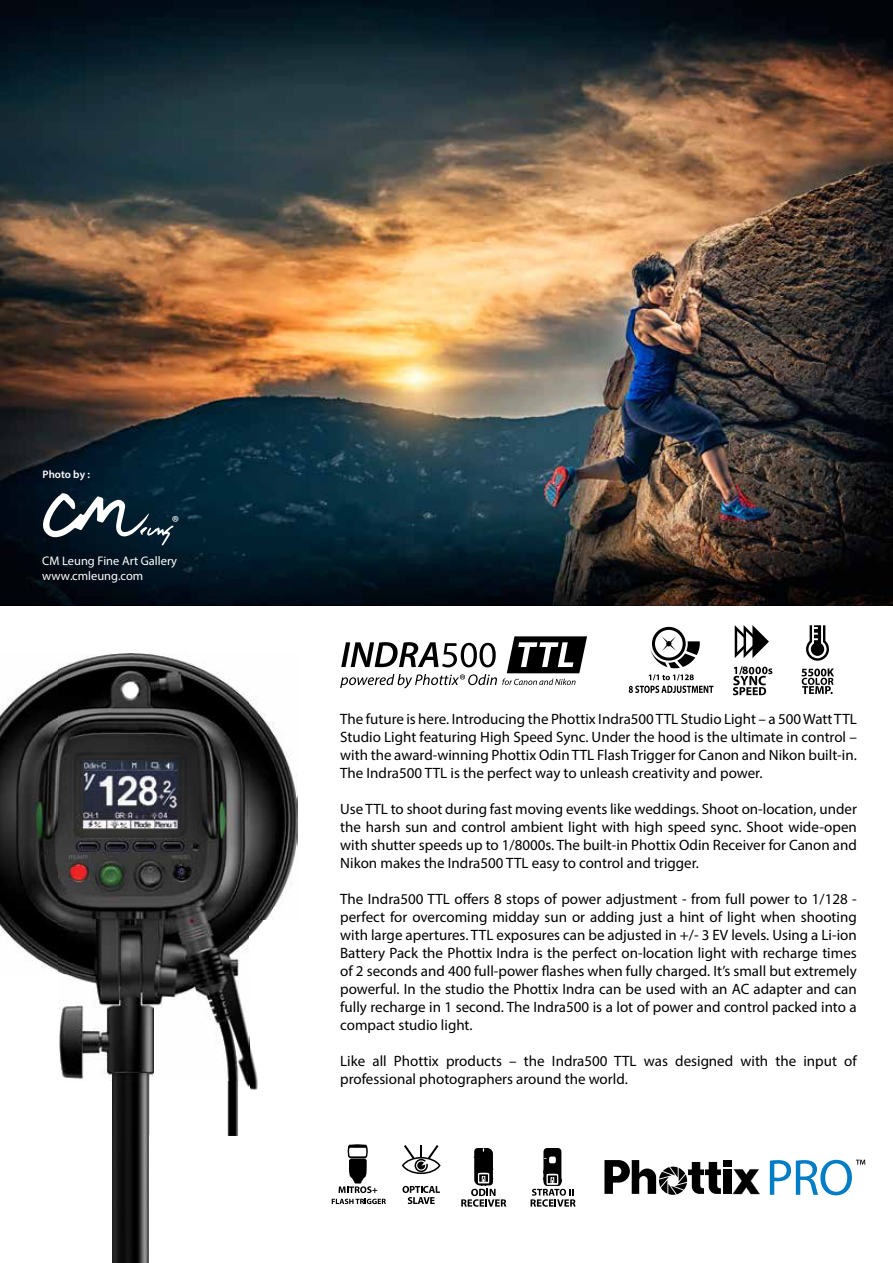
<style>
.page{position:relative;width:893px;height:1263px;background:#fff}
.page>*{position:absolute;margin:0;border:0;box-sizing:border-box;transform-origin:0 0}
.t1{font:17.55px "Myriad Pro";color:#fff}
.t2{font:15px/18px "Myriad Pro";color:#000;text-align:justify}
.t3{font:12.45px/15px "Myriad Pro";color:#fff}
.t4{font:700 11.25px "Myriad Pro";color:#000}
.t5{font:600 10.95px "Myriad Pro";color:#fff}
</style>
<div class="page">
<img style="left:0;top:0;width:893px;height:605px">
<img style="left:0;top:653px;width:297px;height:482px">
<img style="left:113px;top:1074px;width:35px;height:189px">
<svg style="left:649px;top:674px;width:45px;height:6px"></svg>
<svg style="left:629px;top:686px;width:84px;height:7px"></svg>
<svg style="left:650px;top:627px;width:50px;height:41px"></svg>
<svg style="left:735px;top:625px;width:34px;height:33px"></svg>
<svg style="left:806px;top:625px;width:23px;height:36px"></svg>
<svg style="left:733px;top:666px;width:39px;height:29px"></svg>
<svg style="left:801px;top:668px;width:33px;height:26px"></svg>
<svg style="left:340px;top:636px;width:247px;height:52px"></svg>
<div style="left:724px;top:1169px;width:8px;height:25px;background:#000"></div>
<div style="left:724px;top:1160px;width:8px;height:6px;background:#000"></div>
<svg style="left:732px;top:1169px;width:28px;height:26px"></svg>
<svg style="left:604px;top:1160px;width:117px;height:35px"></svg>
<svg style="left:770px;top:1160px;width:95px;height:35px"></svg>
<svg style="left:402px;top:1186px;width:38px;height:18px"></svg>
<svg style="left:402px;top:1145px;width:39px;height:29px"></svg>
<svg style="left:461px;top:1148px;width:45px;height:59px"></svg>
<svg style="left:531px;top:1148px;width:45px;height:59px"></svg>
<svg style="left:338px;top:1144px;width:39px;height:49px"></svg>
<svg style="left:332px;top:1199px;width:54px;height:5px"></svg>
<svg style="left:42px;top:493px;width:132px;height:52px"></svg>
<p class="t5" style="left:43px;top:467px;width:49px">Photo by :</p>
<p class="t1" style="left:172px;top:512px;width:9px">®</p>
<p class="t3" style="left:42px;top:553px;width:136px">CM Leung Fine Art Gallery www.cmleung.com</p>
<p class="t4" style="left:742px;top:663px;width:8px">8</p>
<p class="t2" style="left:340px;top:710px;width:518px">The future is here. Introducing the Phottix Indra500 TTL Studio Light – a 500 Watt TTL Studio Light featuring High Speed Sync. Under the hood is the ultimate in control – with the award-winning Phottix Odin TTL Flash Trigger for Canon and Nikon built-in.<br>The Indra500 TTL is the perfect way to unleash creativity and power.</p>
<p class="t2" style="left:340px;top:800px;width:518px">Use TTL to shoot during fast moving events like weddings. Shoot on-location, under the harsh sun and control ambient light with high speed sync. Shoot wide-open with shutter speeds up to 1/8000s. The built-in Phottix Odin Receiver for Canon and Nikon makes the Indra500 TTL easy to control and trigger.</p>
<p class="t2" style="left:340px;top:890px;width:518px">The Indra500 TTL offers 8 stops of power adjustment - from full power to 1/128 - perfect for overcoming midday sun or adding just a hint of light when shooting with large apertures. TTL exposures can be adjusted in +/- 3 EV levels. Using a Li-ion Battery Pack the Phottix Indra is the perfect on-location light with recharge times of 2 seconds and 400 full-power flashes when fully charged. It’s small but extremely powerful. In the studio the Phottix Indra can be used with an AC adapter and can fully recharge in 1 second. The Indra500 is a lot of power and control packed into a compact studio light.</p>
<p class="t2" style="left:340px;top:1052px;width:518px">Like all Phottix products – the Indra500 TTL was designed with the input of professional photographers around the world.</p>
</div>
